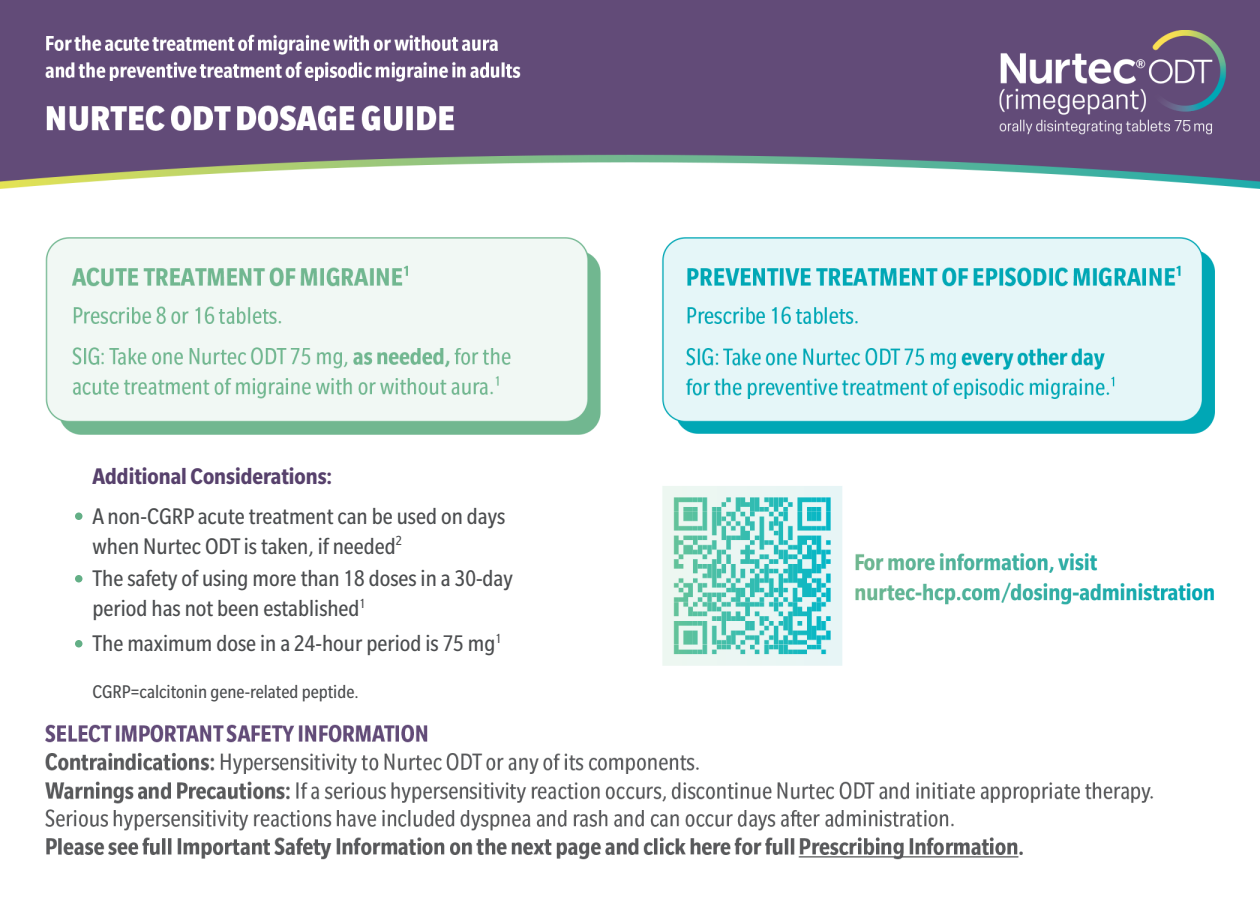
<style>
.page{position:relative;width:1260px;height:900px;background:#fff}
.page>*{position:absolute;margin:0;border:0;box-sizing:border-box;transform-origin:0 0}
.t1{font:condensed 24.5px/30px "Slate Pro";color:#4b4d4f}
.t2{font:700 condensed 24.5px "Slate Pro";color:#57416c}
.t3{font:condensed 20px "Slate Pro";color:#4b4d4f}
</style>
<div class="page">
<img style="left:0;top:0;width:1260px;height:860px">
<div style="left:75px;top:512px;width:7px;height:8px;background:#63af86;border-radius:50%"></div>
<div style="left:75px;top:575px;width:7px;height:7px;background:#63af86;border-radius:50%"></div>
<div style="left:75px;top:640px;width:7px;height:8px;background:#63af86;border-radius:50%"></div>
<p class="t2" style="left:92px;top:463px;width:241px">Additional Considerations:</p>
<p class="t1" style="left:92px;top:501px;width:414px">A non-CGRP acute treatment can be used on days when Nurtec ODT is taken, if needed<sup>2</sup></p>
<p class="t1" style="left:92px;top:563px;width:422px">The safety of using more than 18 doses in a 30-day period has not been established<sup>1</sup></p>
<p class="t1" style="left:92px;top:628px;width:411px">The maximum dose in a 24-hour period is 75 mg<sup>1</sup></p>
<p class="t3" style="left:92px;top:681px;width:268px">CGRP=calcitonin gene-related peptide.</p>
</div>
